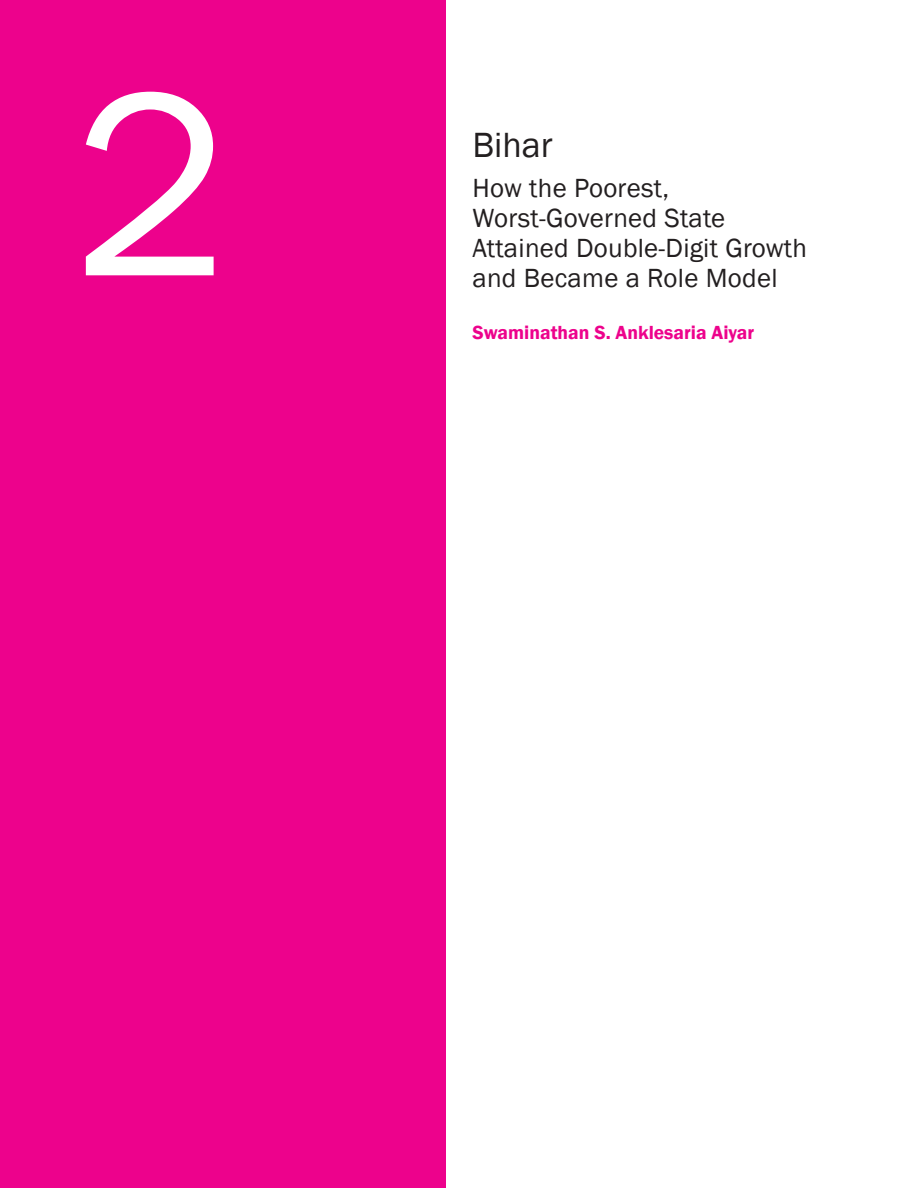
<style>
.page{position:relative;width:918px;height:1188px;background:#fff}
.page>*{position:absolute;margin:0;border:0;box-sizing:border-box;transform-origin:0 0}
.t1{font:270px "Franklin Gothic";color:#fff}
.t2{font:36px "Franklin Gothic";color:#231f20}
.t3{font:27px/30px "Franklin Gothic";letter-spacing:.01em;color:#231f20}
.t4{font:600 19.5px "Franklin Gothic";color:#ed028c}
</style>
<div class="page">
<div style="left:0;top:0;width:446px;height:1188px;background:#ed028c"></div>
<h1 class="t1" style="left:72px;top:18px;width:160px">2</h1>
<h2 class="t2" style="left:472px;top:122px;width:82px">Bihar</h2>
<p class="t3" style="left:472px;top:174px;width:336px">How the Poorest,<br>Worst-Governed State<br>Attained Double-Digit Growth and Became a Role Model</p>
<p class="t4" style="left:472px;top:320px;width:283px">Swaminathan S. Anklesaria Aiyar</p>
</div>
